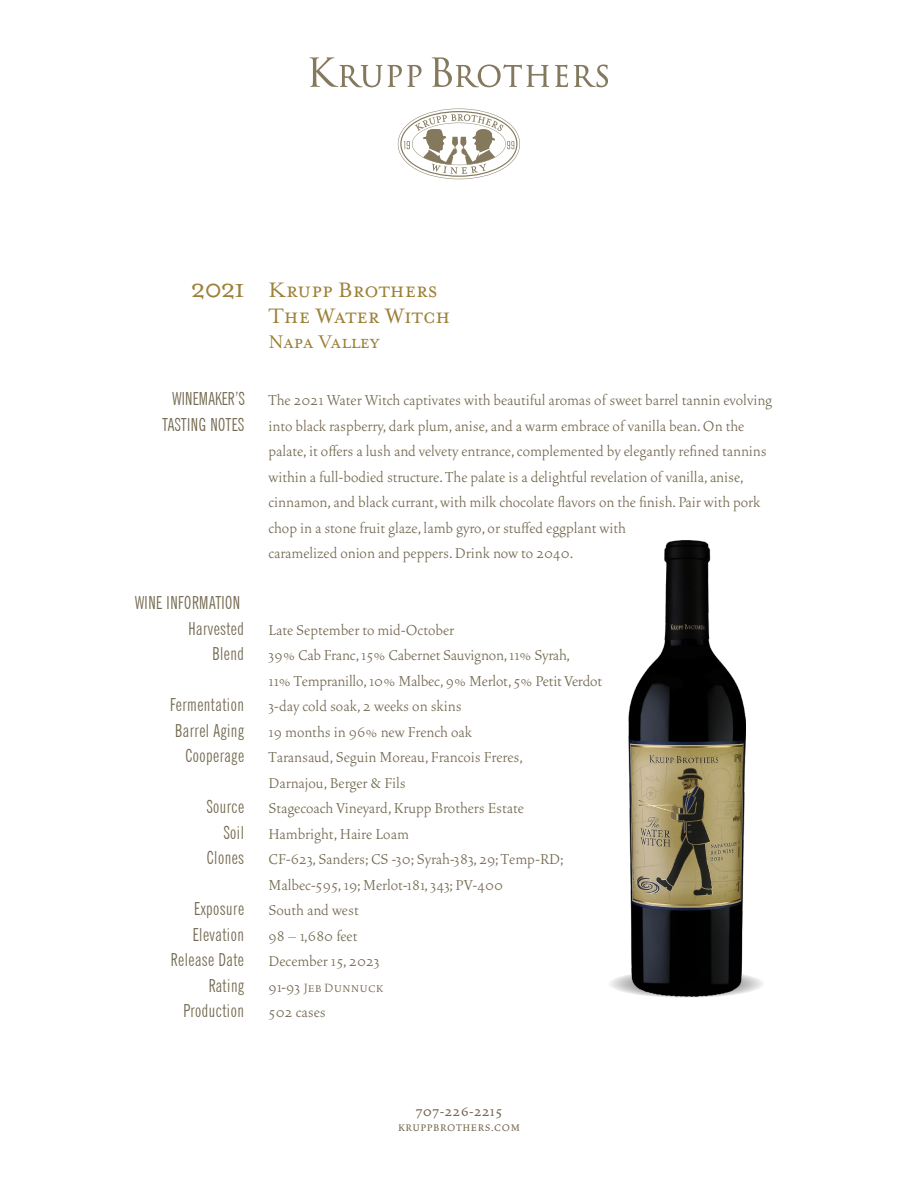
<style>
.page{position:relative;width:918px;height:1188px;background:#fff}
.page>*{position:absolute;margin:0;border:0;box-sizing:border-box;transform-origin:0 0}
.t1{font:24px "Mrs Eaves OT";color:#9d8138}
.t2{font:21px "Mrs Eaves OT";color:#9d8138}
.t3{font:300 18px "Vendetta OT";color:#73684f}
.t4{font:extra-condensed 18px "News Gothic BT";letter-spacing:.03em;color:#73684f}
.t5{font:extra-condensed 18px "News Gothic BT";letter-spacing:.01em;color:#73684f}
.t6{font:300 15px "Vendetta OT";color:#73684f}
.t7{font:500 15px "Vendetta OT";letter-spacing:.025em;color:#73684f}
.t8{font:500 12px "Vendetta OT";letter-spacing:.05em;color:#73684f}
.s1{font-size:30px}
.s2{font-size:18px}
</style>
<div class="page">
<svg style="left:398px;top:109px;width:122px;height:70px"></svg>
<svg style="left:310px;top:57px;width:112px;height:30px"></svg>
<svg style="left:432px;top:57px;width:117px;height:30px"></svg>
<svg style="left:555px;top:65px;width:13px;height:22px"></svg>
<svg style="left:574px;top:65px;width:34px;height:22px"></svg>
<svg style="left:608px;top:970px;width:157px;height:28px"></svg>
<img style="left:628px;top:540px;width:117px;height:457px">
<p class="t1" style="left:191px;top:277px;width:248px"><span class="s1">2021</span> Krupp Brothers</p>
<p class="t1" style="left:268px;top:302px;width:183px">The Water Witch</p>
<p class="t2" style="left:268px;top:330px;width:113px">Napa Valley</p>
<p class="t5" style="left:173px;top:388px;width:73px">WINEMAKER’S</p>
<p class="t4" style="left:163px;top:414px;width:83px">TASTING NOTES</p>
<p class="t3" style="left:268px;top:392px;width:505px">The 2021 Water Witch captivates with beautiful aromas of sweet barrel tannin evolving</p>
<p class="t3" style="left:268px;top:417px;width:477px">into black raspberry, dark plum, anise, and a warm embrace of vanilla bean. On the</p>
<p class="t3" style="left:268px;top:443px;width:500px">palate, it offers a lush and velvety entrance, complemented by elegantly refined tannins</p>
<p class="t3" style="left:268px;top:468px;width:477px">within a full-bodied structure. The palate is a delightful revelation of vanilla, anise,</p>
<p class="t3" style="left:268px;top:494px;width:493px">cinnamon, and black currant, with milk chocolate flavors on the finish. Pair with pork</p>
<p class="t3" style="left:268px;top:519px;width:359px">chop in a stone fruit glaze, lamb gyro, or stuffed eggplant with</p>
<p class="t3" style="left:268px;top:545px;width:307px">caramelized onion and peppers. Drink now to 2040.</p>
<p class="t4" style="left:135px;top:592px;width:107px">WINE INFORMATION</p>
<p class="t4" style="left:188px;top:618px;width:57px">Harvested</p>
<p class="t3" style="left:268px;top:621px;width:187px">Late September to mid-October</p>
<p class="t4" style="left:213px;top:643px;width:33px">Blend</p>
<p class="t3" style="left:268px;top:647px;width:303px">39% Cab Franc, 15% Cabernet Sauvignon, 11% Syrah,</p>
<p class="t3" style="left:268px;top:672px;width:335px">11% Tempranillo, 10% Malbec, 9% Merlot, 5% Petit Verdot</p>
<p class="t4" style="left:170px;top:694px;width:75px">Fermentation</p>
<p class="t3" style="left:268px;top:698px;width:195px">3-day cold soak, 2 weeks on skins</p>
<p class="t4" style="left:175px;top:720px;width:70px">Barrel Aging</p>
<p class="t3" style="left:268px;top:723px;width:205px">19 months in 96% new French oak</p>
<p class="t4" style="left:186px;top:745px;width:60px">Cooperage</p>
<p class="t3" style="left:268px;top:749px;width:256px">Taransaud, Seguin Moreau, Francois Freres,</p>
<p class="t3" style="left:268px;top:774px;width:139px">Darnajou, Berger &amp; Fils</p>
<p class="t4" style="left:207px;top:796px;width:39px">Source</p>
<p class="t3" style="left:268px;top:800px;width:257px">Stagecoach Vineyard, Krupp Brothers Estate</p>
<p class="t4" style="left:224px;top:822px;width:22px">Soil</p>
<p class="t3" style="left:268px;top:825px;width:142px">Hambright, Haire Loam</p>
<p class="t4" style="left:207px;top:847px;width:39px">Clones</p>
<p class="t3" style="left:268px;top:851px;width:297px">CF-623, Sanders; CS -30; Syrah-383, 29; Temp-RD;</p>
<p class="t3" style="left:268px;top:876px;width:236px">Malbec-595, 19; Merlot-181, 343; PV-400</p>
<p class="t4" style="left:194px;top:898px;width:51px">Exposure</p>
<p class="t3" style="left:268px;top:902px;width:92px">South and west</p>
<p class="t4" style="left:193px;top:924px;width:53px">Elevation</p>
<p class="t3" style="left:268px;top:927px;width:90px">98 – 1,680 feet</p>
<p class="t4" style="left:171px;top:949px;width:75px">Release Date</p>
<p class="t3" style="left:268px;top:953px;width:113px">December 15, 2023</p>
<p class="t4" style="left:209px;top:975px;width:37px">Rating</p>
<p class="t6" style="left:268px;top:980px;width:116px"><span class="s2">91-93</span> Jeb Dunnuck</p>
<p class="t4" style="left:183px;top:1000px;width:62px">Production</p>
<p class="t3" style="left:268px;top:1004px;width:59px">502 cases</p>
<p class="t7" style="left:416px;top:1104px;width:88px">707-226-2215</p>
<p class="t8" style="left:398px;top:1122px;width:123px">KRUPPBROTHERS.COM</p>
</div>
